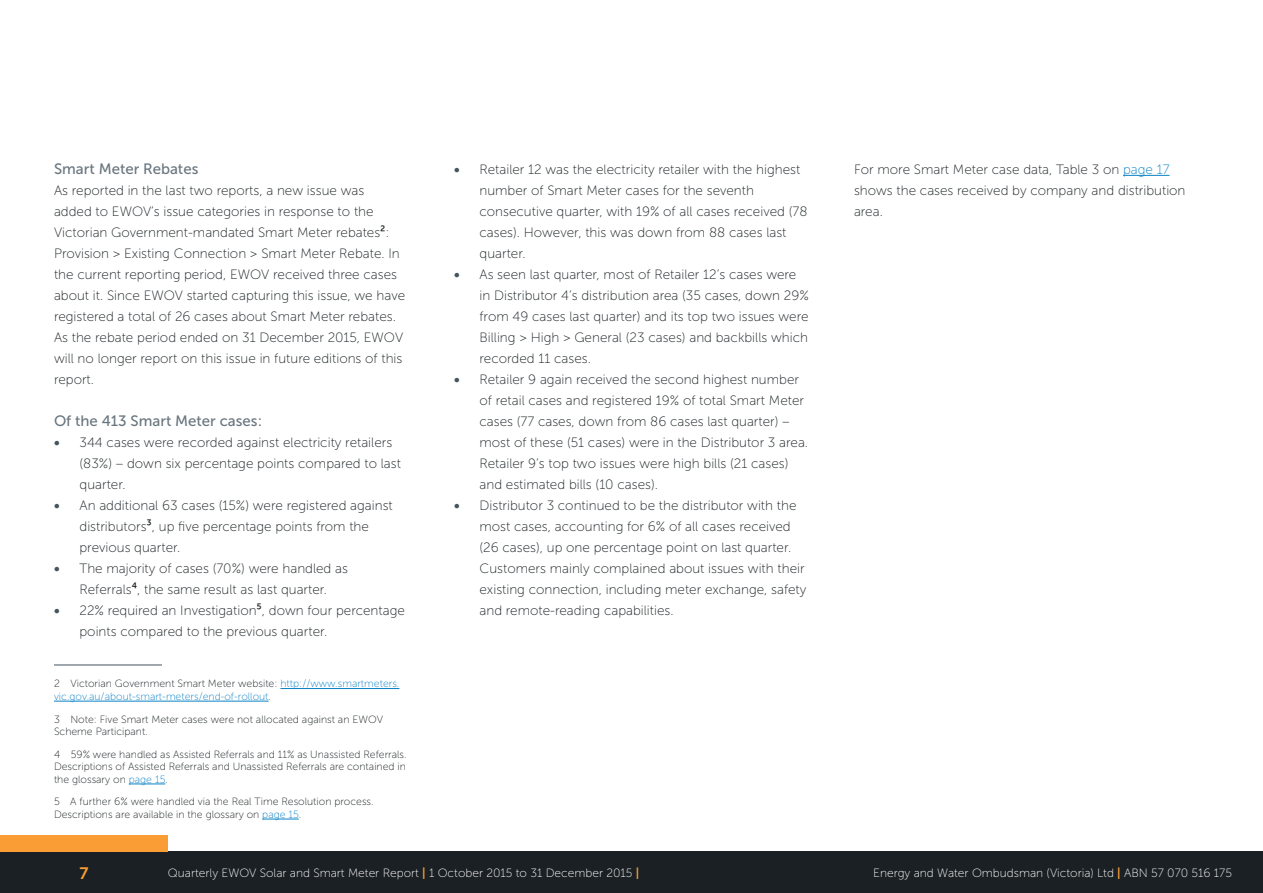
<style>
.page{position:relative;width:1263px;height:893px;background:#fff}
.page>*{position:absolute;margin:0;border:0;box-sizing:border-box;transform-origin:0 0}
.t1{font:16.5px "Museo Sans 700";color:#f99d34}
.t2{font:15px "Museo Sans 500";color:#69767f}
.t3{font:13.5px/21px "Museo Sans 100";color:#1a2023}
.t4{font:12px "Museo Sans 100";color:#fff}
.t5{font:10.5px/12.6px "Museo Sans 100";color:#1a2023}
.t6{font:10.5px/12.6px "Museo Sans 100";color:#0c82c5}
.s1{font-family:"Museo Sans 500"}
.s2{font-family:"Museo Sans 700";color:#455560}
.s3{color:#1a2023}
.s4{color:#0c82c5}
.s5{font-family:"Museo Sans 700";color:#f99d34}
</style>
<div class="page">
<div style="left:0;top:851px;width:1263px;height:42px;background:#1b2024"></div>
<div style="left:0;top:835px;width:168px;height:16px;background:#f99d34"></div>
<hr style="left:54px;top:665px;width:108px;height:1px;background:#455560">
<hr style="left:280px;top:688px;width:119px;height:1px;background:#0c82c5">
<hr style="left:54px;top:701px;width:215px;height:1px;background:#0c82c5">
<hr style="left:129px;top:784px;width:36px;height:1px;background:#0c82c5">
<hr style="left:262px;top:819px;width:37px;height:1px;background:#0c82c5">
<hr style="left:1123px;top:175px;width:46px;height:1px;background:#0c82c5">
<p class="t2" style="left:54px;top:161px;width:146px">Smart Meter Rebates</p>
<p class="t3" style="left:54px;top:180px;width:353px">As reported in the last two reports, a new issue was added to EWOV’s issue categories in response to the Victorian Government-mandated Smart Meter rebates<span class="s1">2</span>:<br>Provision &gt; Existing Connection &gt; Smart Meter Rebate. In the current reporting period, EWOV received three cases about it. Since EWOV started capturing this issue, we have registered a total of 26 cases about Smart Meter rebates.<br>As the rebate period ended on 31 December 2015, EWOV will no longer report on this issue in future editions of this report.</p>
<p class="t2" style="left:54px;top:413px;width:210px">Of the 413 Smart Meter cases:</p>
<p class="t3" style="left:80px;top:432px;width:323px;text-indent:-26px"><span class="s2">•</span> 344 cases were recorded against electricity retailers (83%) – down six percentage points compared to last quarter.</p>
<p class="t3" style="left:80px;top:495px;width:315px;text-indent:-26px"><span class="s2">•</span> An additional 63 cases (15%) were registered against distributors<span class="s1">3</span>, up five percentage points from the previous quarter.</p>
<p class="t3" style="left:54px;top:558px;width:296px;text-align:center"><span class="s2">•</span> The majority of cases (70%) were handled as<br>Referrals<span class="s1">4</span>, the same result as last quarter.</p>
<p class="t3" style="left:80px;top:600px;width:327px;text-indent:-26px"><span class="s2">•</span> 22% required an Investigation<span class="s1">5</span>, down four percentage points compared to the previous quarter.</p>
<p class="t6" style="left:54px;top:678px;width:347px"><span class="s3">2 Victorian Government Smart Meter website:</span> http://www.smartmeters. vic.gov.au/about-smart-meters/end-of-rollout<span class="s3">.</span></p>
<p class="t5" style="left:54px;top:713px;width:330px">3 Note: Five Smart Meter cases were not allocated against an EWOV<br>Scheme Participant.</p>
<p class="t5" style="left:54px;top:748px;width:354px;text-align:justify">4 59% were handled as Assisted Referrals and 11% as Unassisted Referrals.<br>Descriptions of Assisted Referrals and Unassisted Referrals are contained in the glossary on <span class="s4">page 15</span>.</p>
<p class="t5" style="left:54px;top:796px;width:321px">5 A further 6% were handled via the Real Time Resolution process.<br>Descriptions are available in the glossary on <span class="s4">page 15</span>.</p>
<p class="t3" style="left:479px;top:159px;width:329px;text-indent:-26px"><span class="s2">•</span> Retailer 12 was the electricity retailer with the highest number of Smart Meter cases for the seventh consecutive quarter, with 19% of all cases received (78 cases). However, this was down from 88 cases last quarter.</p>
<p class="t3" style="left:479px;top:264px;width:331px;text-indent:-26px"><span class="s2">•</span> As seen last quarter, most of Retailer 12’s cases were in Distributor 4’s distribution area (35 cases, down 29% from 49 cases last quarter) and its top two issues were Billing &gt; High &gt; General (23 cases) and backbills which recorded 11 cases.</p>
<p class="t3" style="left:479px;top:369px;width:330px;text-indent:-26px"><span class="s2">•</span> Retailer 9 again received the second highest number of retail cases and registered 19% of total Smart Meter cases (77 cases, down from 86 cases last quarter) – most of these (51 cases) were in the Distributor 3 area.<br>Retailer 9’s top two issues were high bills (21 cases) and estimated bills (10 cases).</p>
<p class="t3" style="left:479px;top:495px;width:328px;text-indent:-26px"><span class="s2">•</span> Distributor 3 continued to be the distributor with the most cases, accounting for 6% of all cases received (26 cases), up one percentage point on last quarter.<br>Customers mainly complained about issues with their existing connection, including meter exchange, safety and remote-reading capabilities.</p>
<p class="t3" style="left:854px;top:159px;width:333px">For more Smart Meter case data, Table 3 on <span class="s4">page 17 </span>shows the cases received by company and distribution area.</p>
<p class="t1" style="left:79px;top:864px;width:10px">7</p>
<p class="t4" style="left:168px;top:866px;width:473px">Quarterly EWOV Solar and Smart Meter Report <span class="s5">|</span> 1 October 2015 to 31 December 2015 <span class="s5">|</span></p>
<p class="t4" style="left:873px;top:866px;width:360px">Energy and Water Ombudsman (Victoria) Ltd <span class="s5">|</span> ABN 57 070 516 175</p>
</div>
